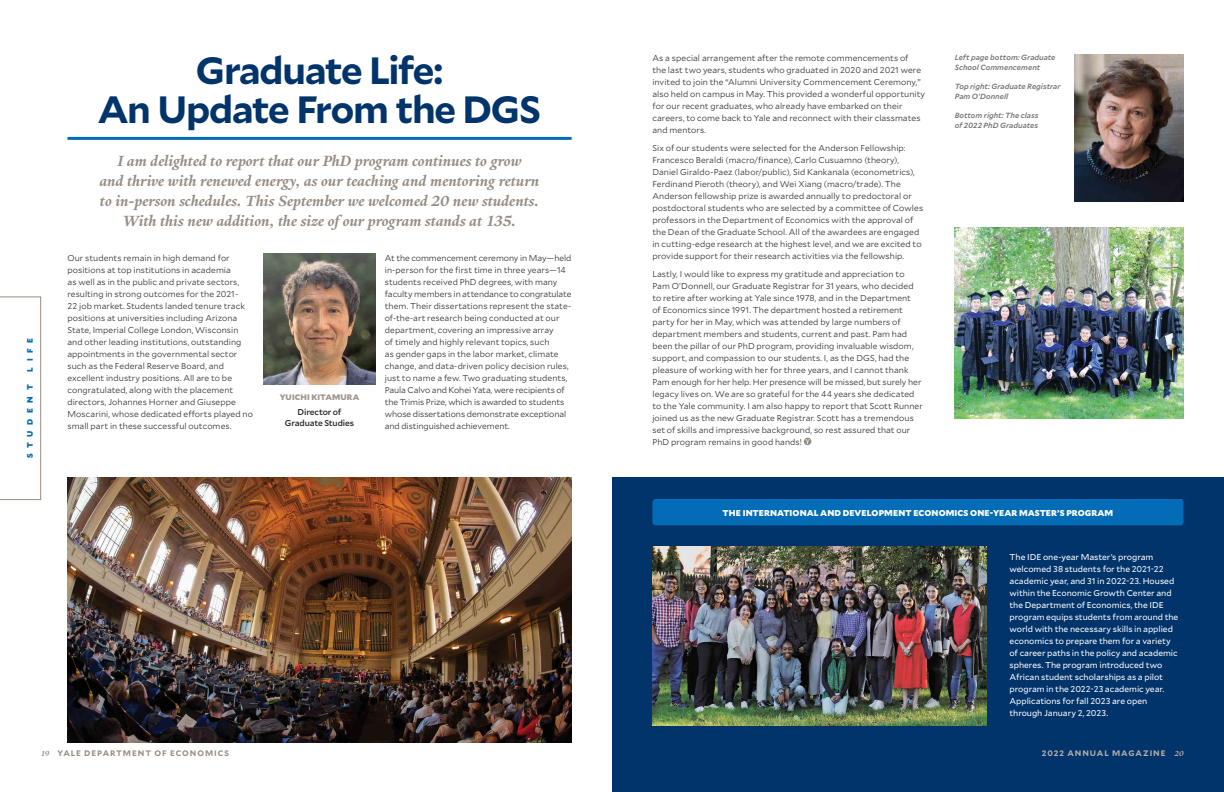
<style>
.page{position:relative;width:1224px;height:792px;background:#fff}
.page>*{position:absolute;margin:0;border:0;box-sizing:border-box;transform-origin:0 0}
.t1{font:700 38px/39px "Mallory";letter-spacing:-.035em;color:#00346a;text-align:center}
.t2{font:italic 700 16px/20px "Yale New";letter-spacing:.005em;color:#978d85;text-align:center}
.t3{font:300 8.5px/12px "Mallory";letter-spacing:.005em;color:#292829}
.t4{font:8.5px/12px "Mallory";letter-spacing:-.005em;color:#fff}
.t5{font:900 8.5px "Mallory";letter-spacing:.005em;color:#fff}
.t6{font:500 8.5px/11px "Mallory";letter-spacing:-.015em;color:#292829;text-align:center}
.t7{font:700 8px "Mallory";letter-spacing:.12em;color:#978d85}
.t8{font:700 8px "Mallory";letter-spacing:.11em;color:#b6ada7}
.t9{font:900 8px "Mallory";letter-spacing:.015em;color:#a0958e}
.t10{font:900 8px "Mallory";letter-spacing:.7em;color:#036cb6}
.t11{font:italic 500 7.5px/10px "Mallory";letter-spacing:.005em;color:#6d6e71}
.s1{font-family:"Yale New";font-style:italic}
</style>
<div class="page">
<svg style="left:0;top:297px;width:41px;height:203px"></svg>
<img style="left:955px;top:227px;width:229px;height:192px">
<hr style="left:68px;top:137px;width:504px;height:3px;background:#036cb6">
<div style="left:804px;top:438px;width:7px;height:7px;background:#978d85;border-radius:50%"></div>
<svg style="left:805px;top:439px;width:5px;height:5px"></svg>
<img style="left:1074px;top:54px;width:110px;height:148px">
<img style="left:263px;top:254px;width:113px;height:131px">
<img style="left:68px;top:477px;width:504px;height:265px">
<div style="left:612px;top:477px;width:612px;height:315px;background:#00346a"></div>
<img style="left:652px;top:546px;width:335px;height:180px">
<div style="left:652px;top:499px;width:532px;height:26px;background:#036cb6;border-radius:3px"></div>
<p class="t10" style="left:24px;top:372px;width:35px;rotate:-90deg">LIFE</p>
<p class="t10" style="left:24px;top:458px;width:75px;rotate:-90deg">STUDENT</p>
<h1 class="t1" style="left:98px;top:49px;width:445px">Graduate Life:<br>An Update From the DGS</h1>
<p class="t2" style="left:100px;top:151px;width:441px">I am delighted to report that our PhD program continues to grow<br>and thrive with renewed energy, as our teaching and mentoring return to in-person schedules. This September we welcomed 20 new students.<br>With this new addition, the size of our program stands at 135.</p>
<p class="t3" style="left:68px;top:251px;width:187px">Our students remain in high demand for positions at top institutions in academia<br>as well as in the public and private sectors, resulting in strong outcomes for the 2021-<br>22 job market. Students landed tenure track positions at universities including Arizona State, Imperial College London, Wisconsin and other leading institutions, outstanding appointments in the governmental sector such as the Federal Reserve Board, and excellent industry positions. All are to be congratulated, along with the placement directors, Johannes Horner and Giuseppe Moscarini, whose dedicated efforts played no small part in these successful outcomes.</p>
<p class="t3" style="left:385px;top:251px;width:188px">At the commencement ceremony in May—held in-person for the first time in three years—14 students received PhD degrees, with many faculty members in attendance to congratulate them. Their dissertations represent the state&shy;of-the-art research being conducted at our department, covering an impressive array<br>of timely and highly relevant topics, such<br>as gender gaps in the labor market, climate change, and data-driven policy decision rules, just to name a few. Two graduating students, Paula Calvo and Kohei Yata, were recipients of the Trimis Prize, which is awarded to students whose dissertations demonstrate exceptional and distinguished achievement.</p>
<p class="t9" style="left:280px;top:391px;width:81px">YUICHI KITAMURA</p>
<p class="t6" style="left:285px;top:406px;width:71px">Director of<br>Graduate Studies</p>
<p class="t7" style="left:41px;top:747px;width:190px"><span class="s1">19</span> YALE DEPARTMENT OF ECONOMICS</p>
<p class="t3" style="left:652px;top:51px;width:274px">As a special arrangement after the remote commencements of<br>the last two years, students who graduated in 2020 and 2021 were invited to join the “Alumni University Commencement Ceremony,” also held on campus in May. This provided a wonderful opportunity for our recent graduates, who already have embarked on their careers, to come back to Yale and reconnect with their classmates and mentors.</p>
<p class="t3" style="left:652px;top:141px;width:272px">Six of our students were selected for the Anderson Fellowship:<br>Francesco Beraldi (macro/finance), Carlo Cusuamno (theory), Daniel Giraldo-Paez (labor/public), Sid Kankanala (econometrics), Ferdinand Pieroth (theory), and Wei Xiang (macro/trade). The Anderson fellowship prize is awarded annually to predoctoral or postdoctoral students who are selected by a committee of Cowles professors in the Department of Economics with the approval of the Dean of the Graduate School. All of the awardees are engaged in cutting-edge research at the highest level, and we are excited to provide support for their research activities via the fellowship.</p>
<p class="t3" style="left:652px;top:267px;width:272px">Lastly, I would like to express my gratitude and appreciation to Pam O’Donnell, our Graduate Registrar for 31 years, who decided to retire after working at Yale since 1978, and in the Department<br>of Economics since 1991. The department hosted a retirement party for her in May, which was attended by large numbers of department members and students, current and past. Pam had been the pillar of our PhD program, providing invaluable wisdom, support, and compassion to our students. I, as the DGS, had the pleasure of working with her for three years, and I cannot thank Pam enough for her help. Her presence will be missed, but surely her legacy lives on. We are so grateful for the 44 years she dedicated to the Yale community. I am also happy to report that Scott Runner joined us as the new Graduate Registrar. Scott has a tremendous set of skills and impressive background, so rest assured that our PhD program remains in good hands!</p>
<p class="t11" style="left:955px;top:52px;width:102px">Left page bottom: Graduate<br>School Commencement</p>
<p class="t11" style="left:955px;top:81px;width:107px">Top right: Graduate Registrar<br>Pam O’Donnell</p>
<p class="t11" style="left:955px;top:110px;width:85px">Bottom right: The class of 2022 PhD Graduates</p>
<p class="t5" style="left:723px;top:506px;width:392px">THE INTERNATIONAL AND DEVELOPMENT ECONOMICS ONE-YEAR MASTER’S PROGRAM</p>
<p class="t4" style="left:1010px;top:551px;width:170px">The IDE one-year Master’s program welcomed 38 students for the 2021-22 academic year, and 31 in 2022-23. Housed within the Economic Growth Center and the Department of Economics, the IDE program equips students from around the world with the necessary skills in applied economics to prepare them for a variety of career paths in the policy and academic spheres. The program introduced two African student scholarships as a pilot program in the 2022-23 academic year.<br>Applications for fall 2023 are open through January 2, 2023.</p>
<p class="t8" style="left:1042px;top:747px;width:143px">2022 ANNUAL MAGAZINE <span class="s1">20</span></p>
</div>
